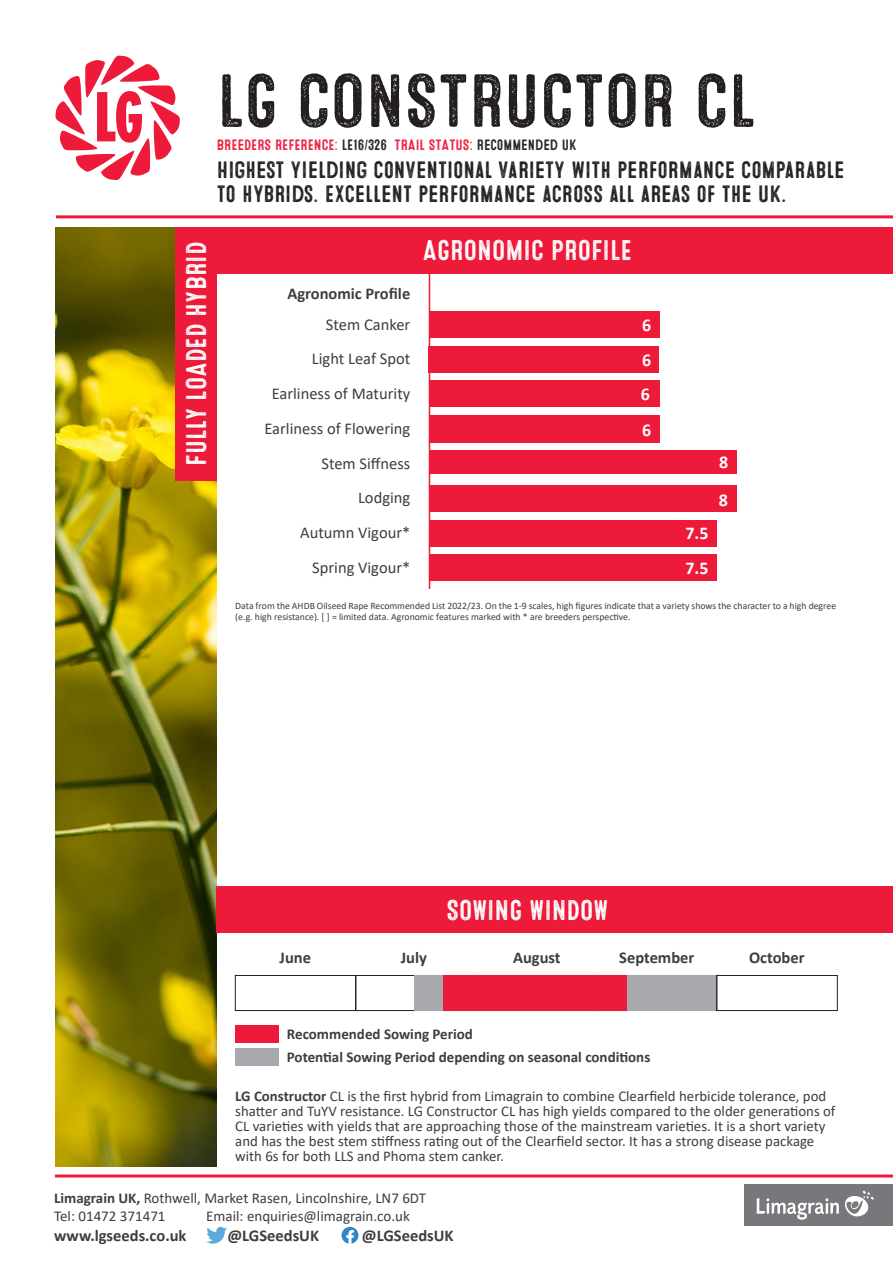
<style>
.page{position:relative;width:893px;height:1263px;background:#fff}
.page>*{position:absolute;margin:0;border:0;box-sizing:border-box;transform-origin:0 0}
.t1{font:75px "Microbrew Three";color:#231f20}
.t2{font:28.5px "Microbrew Three";color:#fff}
.t3{font:23.7px/24px "Microbrew Three";color:#231f20}
.t4{font:700 18px "Calibri";color:#fff}
.t5{font:16.5px "Calibri";color:#3e3e3f}
.t6{font:700 16.5px "Calibri";color:#3e3e3f}
.t7{font:15px/18px "Calibri";color:#3e3e3f}
.t8{font:700 15px "Calibri";color:#3e3e3f}
.t9{font:15px "Microbrew Three";color:#ed1a3a}
.t10{font:14.85px/15px "Calibri";color:#3e3e3f}
.t11{font:9.75px/11.7px "Calibri";color:#3e3e3f}
.s1{color:#231f20}
.s2{font-weight:700}
</style>
<div class="page">
<svg style="left:55px;top:55px;width:125px;height:126px"></svg>
<div style="left:744px;top:1184px;width:149px;height:41px;background:#76787b"></div>
<svg style="left:757px;top:1191px;width:117px;height:29px"></svg>
<hr style="left:55px;top:1174px;width:838px;height:3px;background:#ed1a3a">
<svg style="left:206px;top:1227px;width:21px;height:16px"></svg>
<hr style="left:56px;top:215px;width:837px;height:3px;background:#ed1a3a">
<svg style="left:341px;top:1227px;width:17px;height:17px"></svg>
<div style="left:355px;top:975px;width:121px;height:36px;border:1px solid #231f20"></div>
<div style="left:235px;top:975px;width:121px;height:36px;border:1px solid #231f20"></div>
<div style="left:716px;top:975px;width:122px;height:36px;border:1px solid #231f20"></div>
<div style="left:415px;top:976px;width:301px;height:35px;background:#a8a9ad"></div>
<div style="left:443px;top:975px;width:183px;height:35px;background:#ed1a3a"></div>
<img style="left:56px;top:227px;width:161px;height:939px">
<div style="left:176px;top:227px;width:717px;height:47px;background:#ed1a3a"></div>
<div style="left:217px;top:886px;width:676px;height:47px;background:#ed1a3a"></div>
<div style="left:176px;top:227px;width:41px;height:253px;background:#ed1a3a"></div>
<hr style="left:429px;top:268px;width:1px;height:321px;background:#ed1a3a">
<div style="left:430px;top:311px;width:230px;height:27px;background:#ed1a3a"></div>
<div style="left:429px;top:346px;width:230px;height:26px;background:#ed1a3a"></div>
<div style="left:430px;top:520px;width:287px;height:26px;background:#ed1a3a"></div>
<div style="left:429px;top:554px;width:287px;height:26px;background:#ed1a3a"></div>
<div style="left:429px;top:380px;width:231px;height:26px;background:#ed1a3a"></div>
<div style="left:429px;top:415px;width:231px;height:28px;background:#ed1a3a"></div>
<div style="left:429px;top:450px;width:307px;height:24px;background:#ed1a3a"></div>
<div style="left:429px;top:485px;width:307px;height:27px;background:#ed1a3a"></div>
<div style="left:235px;top:1025px;width:44px;height:17px;background:#ed1a3a"></div>
<div style="left:235px;top:1048px;width:44px;height:17px;background:#a8a9ad"></div>
<p class="t2" style="left:180px;top:465px;width:225px;rotate:-90deg">FULLY LOADED HYBRID</p>
<p class="t1" style="left:217px;top:58px;width:540px">LG CONSTRUCTOR CL</p>
<p class="t9" style="left:217px;top:136px;width:361px">BREEDERS REFERENCE: <span class="s1">LE16/326</span> TRAIL STATUS: <span class="s1">RECOMMENDED UK</span></p>
<p class="t3" style="left:217px;top:158px;width:629px">HIGHEST YIELDING CONVENTIONAL VARIETY WITH PERFORMANCE COMPARABLE<br>TO HYBRIDS. EXCELLENT PERFORMANCE ACROSS ALL AREAS OF THE UK.</p>
<p class="t2" style="left:423px;top:234px;width:211px">AGRONOMIC PROFILE</p>
<p class="t6" style="left:287px;top:282px;width:125px">Agronomic Profile</p>
<p class="t5" style="left:326px;top:313px;width:86px">Stem Canker</p>
<p class="t5" style="left:312px;top:347px;width:100px">Light Leaf Spot</p>
<p class="t5" style="left:272px;top:382px;width:140px">Earliness of Maturity</p>
<p class="t5" style="left:264px;top:417px;width:147px">Earliness of Flowering</p>
<p class="t5" style="left:321px;top:452px;width:90px">Stem Siffness</p>
<p class="t5" style="left:358px;top:486px;width:54px">Lodging</p>
<p class="t5" style="left:300px;top:521px;width:112px">Autumn Vigour*</p>
<p class="t5" style="left:312px;top:556px;width:100px">Spring Vigour*</p>
<p class="t4" style="left:642px;top:313px;width:11px">6</p>
<p class="t4" style="left:642px;top:347px;width:11px">6</p>
<p class="t4" style="left:641px;top:381px;width:11px">6</p>
<p class="t4" style="left:642px;top:417px;width:11px">6</p>
<p class="t4" style="left:685px;top:521px;width:25px">7.5</p>
<p class="t4" style="left:685px;top:555px;width:25px">7.5</p>
<p class="t4" style="left:719px;top:450px;width:11px">8</p>
<p class="t4" style="left:719px;top:487px;width:11px">8</p>
<p class="t11" style="left:235px;top:599px;width:602px">Data from the AHDB Oilseed Rape Recommended List 2022/23. On the 1-9 scales, high figures indicate that a variety shows the character to a high degree (e.g. high resistance). [ ] = limited data. Agronomic features marked with * are breeders perspective.</p>
<p class="t2" style="left:446px;top:894px;width:163px">SOWING WINDOW</p>
<p class="t6" style="left:280px;top:946px;width:33px">June</p>
<p class="t6" style="left:401px;top:946px;width:28px">July</p>
<p class="t6" style="left:513px;top:946px;width:49px">August</p>
<p class="t6" style="left:619px;top:946px;width:77px">September</p>
<p class="t6" style="left:749px;top:946px;width:57px">October</p>
<p class="t8" style="left:287px;top:1023px;width:188px">Recommended Sowing Period</p>
<p class="t8" style="left:287px;top:1046px;width:365px">Potential Sowing Period depending on seasonal conditions</p>
<p class="t10" style="left:235px;top:1088px;width:602px"><span class="s2">LG Constructor</span> CL is the first hybrid from Limagrain to combine Clearfield herbicide tolerance, pod shatter and TuYV resistance. LG Constructor CL has high yields compared to the older generations of CL varieties with yields that are approaching those of the mainstream varieties. It is a short variety and has the best stem stiffness rating out of the Clearfield sector. It has a strong disease package with 6s for both LLS and Phoma stem canker.</p>
<p class="t7" style="left:54px;top:1188px;width:374px"><span class="s2">Limagrain UK,</span> Rothwell, Market Rasen, Lincolnshire, LN7 6DT<br>Tel: 01472 371471</p>
<p class="t7" style="left:206px;top:1206px;width:205px">Email: enquiries@limagrain.co.uk</p>
<p class="t6" style="left:54px;top:1223px;width:134px">www.lgseeds.co.uk</p>
<p class="t6" style="left:227px;top:1223px;width:93px">@LGSeedsUK</p>
<p class="t6" style="left:362px;top:1224px;width:93px">@LGSeedsUK</p>
</div>
